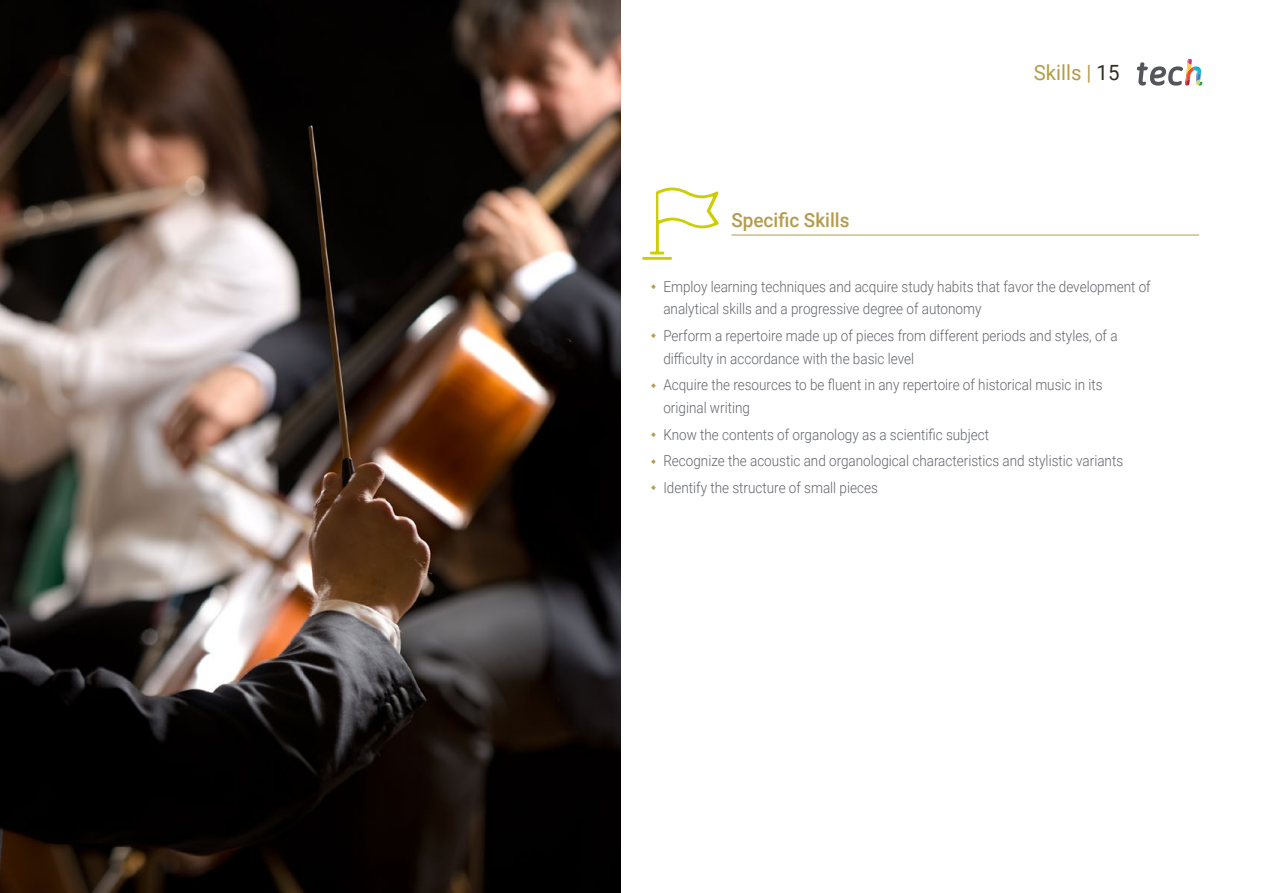
<style>
.page{position:relative;width:1263px;height:893px;background:#fff}
.page>*{position:absolute;margin:0;border:0;box-sizing:border-box;transform-origin:0 0}
.t1{font:21px "Roboto";color:#b49c4b}
.t2{font:500 19.5px "Roboto";color:#b49c4b}
.t3{font:300 15px/22.5px "Roboto";color:#61646a;scale:.9 1}
.s1{color:#312e20}
</style>
<div class="page">
<img style="left:0;top:0;width:621px;height:893px">
<hr style="left:731px;top:235px;width:468px;height:1px;background:#b49c4b">
<hr style="left:642px;top:257px;width:30px;height:3px;background:#cdce00">
<svg style="left:650px;top:188px;width:69px;height:66px"></svg>
<svg style="left:1137px;top:59px;width:65px;height:27px"></svg>
<h2 class="t2" style="left:731px;top:206px;width:120px">Specific Skills</h2>
<h1 class="t1" style="left:1034px;top:57px;width:87px">Skills | <span class="s1">15</span></h1>
<p class="t3" style="left:663px;top:275px;width:543px">Employ learning techniques and acquire study habits that favor the development of analytical skills and a progressive degree of autonomy</p>
<p class="t3" style="left:663px;top:324px;width:506px">Perform a repertoire made up of pieces from different periods and styles, of a difficulty in accordance with the basic level</p>
<p class="t3" style="left:663px;top:373px;width:490px">Acquire the resources to be fluent in any repertoire of historical music in its original writing</p>
<p class="t3" style="left:663px;top:420px;width:512px;line-height:26.7px">Know the contents of organology as a scientific subject<br>Recognize the acoustic and organological characteristics and stylistic variants<br>Identify the structure of small pieces</p>
</div>
